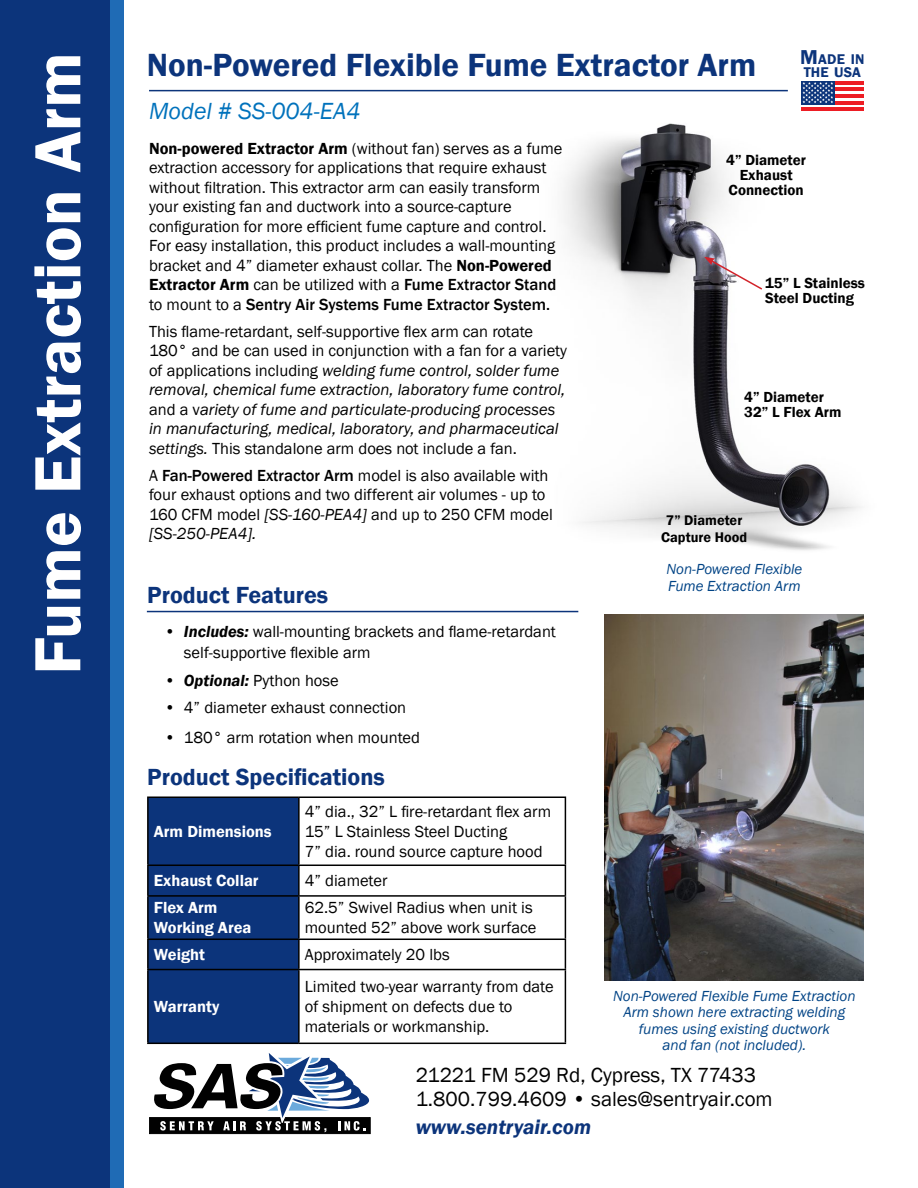
<style>
.page{position:relative;width:918px;height:1188px;background:#fff}
.page>*{position:absolute;margin:0;border:0;box-sizing:border-box;transform-origin:0 0}
.t1{font:600 67.5px "Franklin Gothic";color:#fff}
.t2{font:600 33px "Franklin Gothic";color:#0c347b}
.t3{font:600 24px "Franklin Gothic";color:#0c347b}
.t4{font:italic 24px "Franklin Gothic";color:#0072bc}
.t5{font:21px/24px "Franklin Gothic";color:#000}
.t6{font:italic 600 21px "Franklin Gothic";color:#0c347b}
.t7{font:16.5px/19.5px "Franklin Gothic";color:#000}
.t8{font:italic 16.5px/19.5px "Franklin Gothic";color:#000}
.t9{font:600 16.5px/19.8px "Franklin Gothic";color:#fff}
.t10{font:italic 15px/16.5px "Franklin Gothic";color:#004385}
.t11{font:600 15px/15px "Franklin Gothic";color:#000}
.t12{font:600 14.4px/17.2px "Franklin Gothic";color:#000;text-align:center}
.t13{font:600 14.4px/12.8px "Franklin Gothic";letter-spacing:.01em;color:#0c347b}
.s1{font-size:20.7px}
.s2{font-weight:600}
.s3{font-weight:500}
.s4{font-style:normal}
.s5{font-style:italic}
.s6{font-weight:600;font-style:italic}
</style>
<div class="page">
<div style="left:0;top:0;width:110px;height:1188px;background:#0c347b"></div>
<div style="left:110px;top:0;width:14px;height:1188px;background:#1f6bb5"></div>
<svg style="left:149px;top:1053px;width:222px;height:82px"></svg>
<svg style="left:801px;top:84px;width:63px;height:21px"></svg>
<hr style="left:835px;top:81px;width:29px;height:3px;background:#ed1d24">
<hr style="left:835px;top:88px;width:29px;height:3px;background:#ed1d24">
<hr style="left:835px;top:94px;width:29px;height:4px;background:#ed1d24">
<hr style="left:835px;top:101px;width:29px;height:3px;background:#ed1d24">
<hr style="left:801px;top:107px;width:63px;height:4px;background:#ed1d24">
<div style="left:801px;top:81px;width:34px;height:23px;background:#0c347b"></div>
<svg style="left:803px;top:82px;width:30px;height:21px"></svg>
<hr style="left:149px;top:90px;width:639px;height:1px;background:#0c347b">
<div style="left:149px;top:798px;width:149px;height:245px;background:#0c347b"></div>
<hr style="left:147px;top:796px;width:152px;height:2px;background:#000">
<hr style="left:147px;top:798px;width:2px;height:67px;background:#000">
<hr style="left:299px;top:796px;width:267px;height:2px;background:#000">
<hr style="left:298px;top:798px;width:2px;height:67px;background:#000">
<hr style="left:565px;top:798px;width:1px;height:67px;background:#000">
<hr style="left:147px;top:865px;width:152px;height:1px;background:#000">
<hr style="left:147px;top:866px;width:2px;height:29px;background:#000">
<hr style="left:299px;top:865px;width:267px;height:1px;background:#000">
<hr style="left:298px;top:866px;width:2px;height:29px;background:#000">
<svg style="left:565px;top:866px;width:1px;height:29px"></svg>
<hr style="left:147px;top:895px;width:152px;height:2px;background:#000">
<hr style="left:147px;top:897px;width:2px;height:42px;background:#000">
<hr style="left:299px;top:895px;width:267px;height:2px;background:#000">
<hr style="left:298px;top:897px;width:2px;height:42px;background:#000">
<hr style="left:565px;top:897px;width:1px;height:42px;background:#000">
<hr style="left:147px;top:939px;width:152px;height:1px;background:#000">
<hr style="left:147px;top:940px;width:2px;height:29px;background:#000">
<hr style="left:299px;top:939px;width:267px;height:1px;background:#000">
<hr style="left:298px;top:940px;width:2px;height:29px;background:#000">
<svg style="left:565px;top:940px;width:1px;height:29px"></svg>
<hr style="left:147px;top:969px;width:152px;height:1px;background:#000">
<hr style="left:147px;top:970px;width:2px;height:73px;background:#000">
<hr style="left:299px;top:969px;width:267px;height:1px;background:#000">
<hr style="left:298px;top:970px;width:2px;height:73px;background:#000">
<hr style="left:565px;top:970px;width:1px;height:73px;background:#000">
<hr style="left:147px;top:1043px;width:152px;height:1px;background:#000">
<hr style="left:299px;top:1043px;width:267px;height:1px;background:#000">
<hr style="left:147px;top:611px;width:431px;height:1px;background:#0c347b">
<img style="left:563px;top:123px;width:298px;height:428px">
<img style="left:605px;top:615px;width:259px;height:365px">
<svg style="left:704px;top:257px;width:60px;height:34px"></svg>
<h1 class="t1" style="left:16px;top:675px;width:624px;rotate:-90deg">Fume Extraction Arm</h1>
<p class="t13" style="left:800px;top:53px;width:66px"><span class="s1">M</span>ADE IN<br>THE USA</p>
<h2 class="t2" style="left:147px;top:45px;width:611px">Non-Powered Flexible Fume Extractor Arm</h2>
<h3 class="t4" style="left:149px;top:96px;width:213px">Model # SS-004-EA4</h3>
<p class="t7" style="left:149px;top:139px;width:415px"><span class="s2">Non-powered Extractor Arm</span> (without fan) serves as a fume extraction accessory for applications that require exhaust without filtration. This extractor arm can easily transform your existing fan and ductwork into a source-capture configuration for more efficient fume capture and control.<br>For easy installation, this product includes a wall-mounting bracket and 4” diameter exhaust collar. The <span class="s2">Non-Powered Extractor Arm</span> can be utilized with a <span class="s3">Fume Extractor Stand </span>to mount to a <span class="s3">Sentry Air Systems Fume Extractor System.</span></p>
<p class="t8" style="left:149px;top:322px;width:420px"><span class="s4">This flame-retardant, self-supportive flex arm can rotate 180° and be can used in conjunction with a fan for a variety of applications including</span> welding fume control, solder fume removal, chemical fume extraction, laboratory fume control, <span class="s4">and a v</span>ariety of fume and particulate-producing processes in manufacturing, medical, laboratory, and pharmaceutical settings. <span class="s4">This standalone arm does not include a fan.</span></p>
<p class="t7" style="left:149px;top:466px;width:405px">A <span class="s3">Fan-Powered Extractor Arm</span> model is also available with four exhaust options and two different air volumes - up to 160 CFM model <span class="s5">[SS-160-PEA4]</span> and up to 250 CFM model <span class="s5">[SS-250-PEA4].</span></p>
<p class="t11" style="left:726px;top:153px;width:81px;text-align:center">4” Diameter<br>Exhaust<br>Connection</p>
<p class="t11" style="left:765px;top:275px;width:101px">15” L Stainless<br>Steel Ducting</p>
<p class="t11" style="left:744px;top:390px;width:99px">4” Diameter<br>32” L Flex Arm</p>
<p class="t12" style="left:661px;top:512px;width:88px">7” Diameter<br>Capture Hood</p>
<p class="t10" style="left:666px;top:561px;width:137px">Non-Powered Flexible<br>Fume Extraction Arm</p>
<h3 class="t3" style="left:147px;top:580px;width:182px">Product Features</h3>
<p class="t7" style="left:184px;top:621px;width:374px;line-height:21px;text-indent:-20px">• <span class="s6">Includes:</span> wall-mounting brackets and flame-retardant self-supportive flexible arm</p>
<p class="t7" style="left:164px;top:671px;width:176px">• <span class="s6">Optional:</span> Python hose</p>
<p class="t7" style="left:164px;top:699px;width:243px">• 4” diameter exhaust connection</p>
<p class="t7" style="left:164px;top:728px;width:257px">• 180° arm rotation when mounted</p>
<h3 class="t3" style="left:147px;top:762px;width:239px">Product Specifications</h3>
<p class="t9" style="left:154px;top:822px;width:119px">Arm Dimensions</p>
<p class="t7" style="left:305px;top:802px;width:248px">4” dia., 32” L fire-retardant flex arm<br>15” L Stainless Steel Ducting<br>7” dia. round source capture hood</p>
<p class="t9" style="left:154px;top:871px;width:106px">Exhaust Collar</p>
<p class="t7" style="left:305px;top:871px;width:84px">4” diameter</p>
<p class="t9" style="left:154px;top:898px;width:99px">Flex Arm<br>Working Area</p>
<p class="t7" style="left:305px;top:898px;width:233px">62.5” Swivel Radius when unit is mounted 52” above work surface</p>
<p class="t9" style="left:154px;top:945px;width:53px">Weight</p>
<p class="t7" style="left:305px;top:945px;width:146px">Approximately 20 lbs</p>
<p class="t9" style="left:154px;top:997px;width:67px">Warranty</p>
<p class="t7" style="left:305px;top:977px;width:250px">Limited two-year warranty from date of shipment on defects due to materials or workmanship.</p>
<p class="t10" style="left:613px;top:988px;width:244px;text-align:center">Non-Powered Flexible Fume Extraction<br>Arm shown here extracting welding fumes using existing ductwork<br>and fan (not included).</p>
<p class="t5" style="left:416px;top:1064px;width:358px">21221 FM 529 Rd, Cypress, TX 77433<br>1.800.799.4609 • sales@sentryair.com</p>
<p class="t6" style="left:416px;top:1113px;width:177px">www.sentryair.com</p>
</div>
